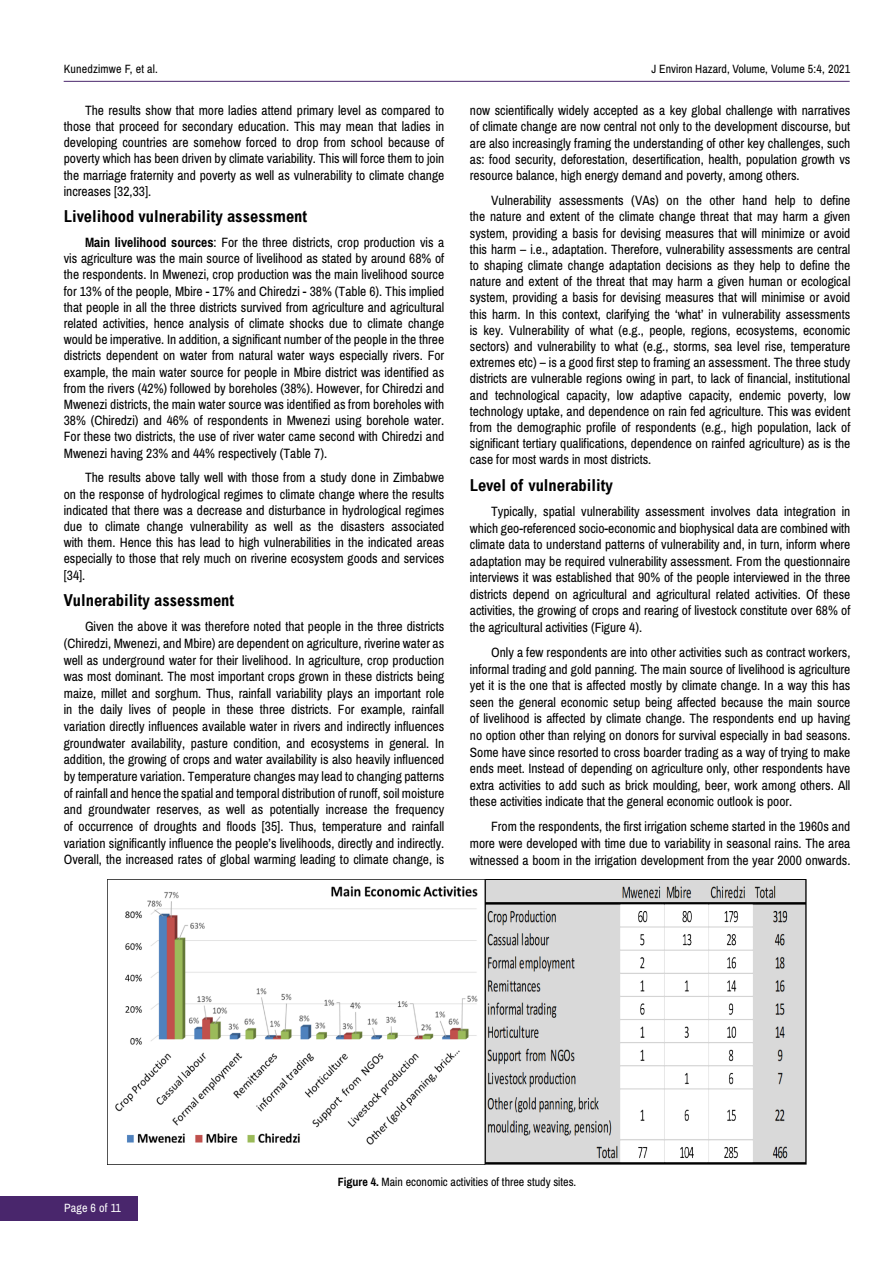
<style>
.page{position:relative;width:893px;height:1263px;background:#fff}
.page>*{position:absolute;margin:0;border:0;box-sizing:border-box;transform-origin:0 0}
.t1{font:700 condensed 16.5px "Arial";color:#000}
.t2{font:13.5px/16.2px "Archivo Narrow";color:#000;text-align:justify}
.t3{font:12px "Archivo Narrow";color:#000}
.t4{font:12px "Archivo Narrow";letter-spacing:.015em;color:#fff}
.s1{font-weight:700}
</style>
<div class="page">
<hr style="left:64px;top:81px;width:786px;height:1px;background:#49266c">
<div style="left:0;top:1196px;width:137px;height:24px;background:#49266c"></div>
<img style="left:107px;top:880px;width:700px;height:284px">
<p class="t3" style="left:64px;top:61px;width:96px">Kunedzimwe F, et al.</p>
<p class="t3" style="left:651px;top:61px;width:201px">J Environ Hazard, Volume, Volume 5:4, 2021</p>
<p class="t2" style="left:64px;top:102px;width:382px;text-indent:21px">The results show that more ladies attend primary level as compared to those that proceed for secondary education. This may mean that ladies in developing countries are somehow forced to drop from school because of poverty which has been driven by climate variability. This will force them to join the marriage fraternity and poverty as well as vulnerability to climate change increases [32,33].</p>
<p class="t1" style="left:64px;top:207px;width:245px">Livelihood vulnerability assessment</p>
<p class="t2" style="left:64px;top:234px;width:382px;text-indent:21px"><span class="s1">Main livelihood sources</span>: For the three districts, crop production vis a vis agriculture was the main source of livelihood as stated by around 68% of the respondents. In Mwenezi, crop production was the main livelihood source for 13% of the people, Mbire - 17% and Chiredzi - 38% (Table 6). This implied that people in all the three districts survived from agriculture and agricultural related activities, hence analysis of climate shocks due to climate change would be imperative. In addition, a significant number of the people in the three districts dependent on water from natural water ways especially rivers. For example, the main water source for people in Mbire district was identified as from the rivers (42%) followed by boreholes (38%). However, for Chiredzi and Mwenezi districts, the main water source was identified as from boreholes with 38% (Chiredzi) and 46% of respondents in Mwenezi using borehole water.<br>For these two districts, the use of river water came second with Chiredzi and Mwenezi having 23% and 44% respectively (Table 7).</p>
<p class="t2" style="left:64px;top:470px;width:382px;text-indent:21px">The results above tally well with those from a study done in Zimbabwe on the response of hydrological regimes to climate change where the results indicated that there was a decrease and disturbance in hydrological regimes due to climate change vulnerability as well as the disasters associated with them. Hence this has lead to high vulnerabilities in the indicated areas especially to those that rely much on riverine ecosystem goods and services [34].</p>
<p class="t1" style="left:64px;top:591px;width:172px">Vulnerability assessment</p>
<p class="t2" style="left:64px;top:618px;width:382px;line-height:16.6px;text-indent:21px">Given the above it was therefore noted that people in the three districts (Chiredzi, Mwenezi, and Mbire) are dependent on agriculture, riverine water as well as underground water for their livelihood. In agriculture, crop production was most dominant. The most important crops grown in these districts being maize, millet and sorghum. Thus, rainfall variability plays an important role in the daily lives of people in these three districts. For example, rainfall variation directly influences available water in rivers and indirectly influences groundwater availability, pasture condition, and ecosystems in general. In addition, the growing of crops and water availability is also heavily influenced by temperature variation. Temperature changes may lead to changing patterns of rainfall and hence the spatial and temporal distribution of runoff, soil moisture and groundwater reserves, as well as potentially increase the frequency of occurrence of droughts and floods [35]. Thus, temperature and rainfall variation significantly influence the people’s livelihoods, directly and indirectly.<br>Overall, the increased rates of global warming leading to climate change, is</p>
<p class="t2" style="left:470px;top:102px;width:382px">now scientifically widely accepted as a key global challenge with narratives of climate change are now central not only to the development discourse, but are also increasingly framing the understanding of other key challenges, such as: food security, deforestation, desertification, health, population growth vs resource balance, high energy demand and poverty, among others.</p>
<p class="t2" style="left:470px;top:193px;width:382px;text-indent:21px">Vulnerability assessments (VAs) on the other hand help to define the nature and extent of the climate change threat that may harm a given system, providing a basis for devising measures that will minimize or avoid this harm – i.e., adaptation. Therefore, vulnerability assessments are central to shaping climate change adaptation decisions as they help to define the nature and extent of the threat that may harm a given human or ecological system, providing a basis for devising measures that will minimise or avoid this harm. In this context, clarifying the ‘what’ in vulnerability assessments is key. Vulnerability of what (e.g., people, regions, ecosystems, economic sectors) and vulnerability to what (e.g., storms, sea level rise, temperature extremes etc) – is a good first step to framing an assessment. The three study districts are vulnerable regions owing in part, to lack of financial, institutional and technological capacity, low adaptive capacity, endemic poverty, low technology uptake, and dependence on rain fed agriculture. This was evident from the demographic profile of respondents (e.g., high population, lack of significant tertiary qualifications, dependence on rainfed agriculture) as is the case for most wards in most districts.</p>
<p class="t1" style="left:470px;top:476px;width:144px">Level of vulnerability</p>
<p class="t2" style="left:470px;top:503px;width:382px;line-height:16.6px;text-indent:21px">Typically, spatial vulnerability assessment involves data integration in which geo-referenced socio-economic and biophysical data are combined with climate data to understand patterns of vulnerability and, in turn, inform where adaptation may be required vulnerability assessment. From the questionnaire interviews it was established that 90% of the people interviewed in the three districts depend on agricultural and agricultural related activities. Of these activities, the growing of crops and rearing of livestock constitute over 68% of the agricultural activities (Figure 4).</p>
<p class="t2" style="left:470px;top:644px;width:382px;line-height:16.6px;text-indent:21px">Only a few respondents are into other activities such as contract workers, informal trading and gold panning. The main source of livelihood is agriculture yet it is the one that is affected mostly by climate change. In a way this has seen the general economic setup being affected because the main source of livelihood is affected by climate change. The respondents end up having no option other than relying on donors for survival especially in bad seasons.<br>Some have since resorted to cross boarder trading as a way of trying to make ends meet. Instead of depending on agriculture only, other respondents have extra activities to add such as brick moulding, beer, work among others. All these activities indicate that the general economic outlook is poor.</p>
<p class="t2" style="left:470px;top:819px;width:382px;line-height:16.6px;text-indent:21px">From the respondents, the first irrigation scheme started in the 1960s and more were developed with time due to variability in seasonal rains. The area witnessed a boom in the irrigation development from the year 2000 onwards.</p>
<p class="t4" style="left:64px;top:1201px;width:59px">Page 6 of 11</p>
<p class="t3" style="left:338px;top:1175px;width:240px"><span class="s1">Figure 4.</span> Main economic activities of three study sites.</p>
</div>
